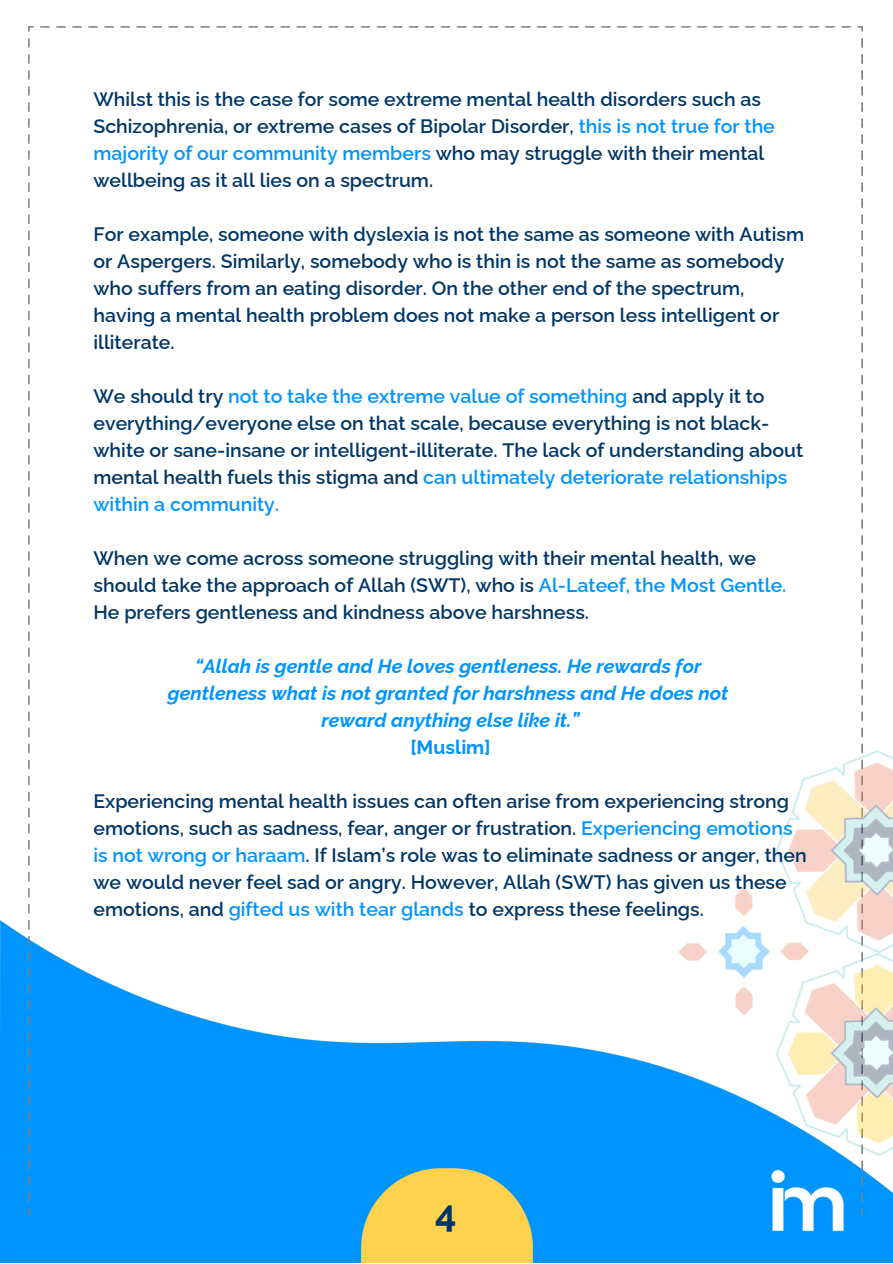
<style>
.page{position:relative;width:893px;height:1264px;background:#fff}
.page>*{position:absolute;margin:0;border:0;box-sizing:border-box;transform-origin:0 0}
.t1{font:700 37.5px "Raleway";color:#003666}
.t2{font:600 19.5px/27px "Raleway";color:#003666}
.t3{font:italic 700 19.5px "Raleway";color:#0094ff}
.t4{font:700 19.5px "Raleway";color:#0094ff}
.s1{color:#0094ff}
</style>
<div class="page">
<div style="left:0;top:920px;width:615px;height:342px;background:#0094ff"></div>
<img style="left:28px;top:27px;width:834px;height:1187px">
<img style="left:356px;top:1085px;width:181px;height:177px">
<img style="left:615px;top:578px;width:277px;height:684px">
<p class="t2" style="left:93px;top:86px;width:683px">Whilst this is the case for some extreme mental health disorders such as Schizophrenia, or extreme cases of Bipolar Disorder, <span class="s1">this is not true for the majority of our community members</span> who may struggle with their mental wellbeing as it all lies on a spectrum.</p>
<p class="t2" style="left:93px;top:221px;width:712px">For example, someone with dyslexia is not the same as someone with Autism or Aspergers. Similarly, somebody who is thin is not the same as somebody who suffers from an eating disorder. On the other end of the spectrum, having a mental health problem does not make a person less intelligent or illiterate.</p>
<p class="t2" style="left:93px;top:383px;width:711px">We should try <span class="s1">not to take the extreme value of something</span> and apply it to everything/everyone else on that scale, because everything is not black&shy;white or sane-insane or intelligent-illiterate. The lack of understanding about mental health fuels this stigma and <span class="s1">can ultimately deteriorate relationships within a community.</span></p>
<p class="t2" style="left:93px;top:545px;width:694px">When we come across someone struggling with their mental health, we should take the approach of Allah (SWT), who is <span class="s1">Al-Lateef, the Most Gentle.<br></span>He prefers gentleness and kindness above harshness.</p>
<p class="t3" style="left:195px;top:655px;width:508px">“Allah is gentle and He loves gentleness. He rewards for</p>
<p class="t3" style="left:168px;top:682px;width:562px">gentleness what is not granted for harshness and He does not</p>
<p class="t3" style="left:321px;top:709px;width:259px">reward anything else like it.”</p>
<p class="t4" style="left:410px;top:735px;width:82px">[Muslim]</p>
<p class="t2" style="left:93px;top:787px;width:714px">Experiencing mental health issues can often arise from experiencing strong emotions, such as sadness, fear, anger or frustration. <span class="s1">Experiencing emotions is not wrong or haraam</span>. If Islam’s role was to eliminate sadness or anger, then we would never feel sad or angry. However, Allah (SWT) has given us these emotions, and <span class="s1">gifted us with tear glands</span> to express these feelings.</p>
<p class="t1" style="left:435px;top:1191px;width:23px">4</p>
</div>
